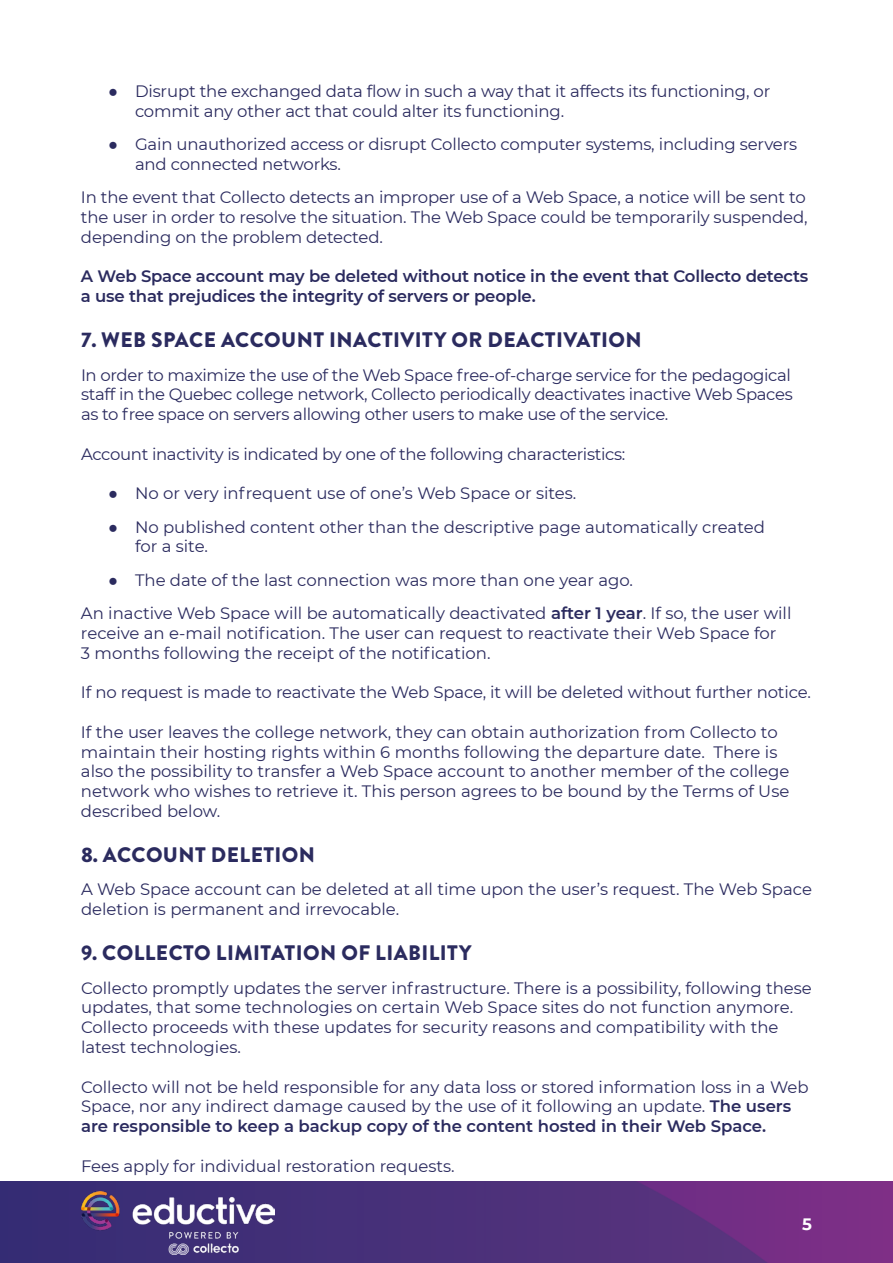
<style>
.page{position:relative;width:893px;height:1263px;background:#fff}
.page>*{position:absolute;margin:0;border:0;box-sizing:border-box;transform-origin:0 0}
.t1{font:900 21px "Brandon Grotesque";letter-spacing:.02em;color:#2b2b5f}
.t2{font:16.5px/19.8px "Montserrat";color:#2b2b5f}
.t3{font:600 16.5px/19.8px "Montserrat";letter-spacing:-.01em;color:#2b2b5f}
.t4{font:16.5px "Montserrat";letter-spacing:-.02em;color:#2b2b5f}
.t5{font:700 16.5px "Montserrat";color:#fff}
.s1{font-family:"Arial"}
.s2{font-weight:600}
</style>
<div class="page">
<img style="left:0;top:1182px;width:893px;height:81px">
<img style="left:81px;top:1191px;width:194px;height:63px">
<p class="t2" style="left:135px;top:81px;width:637px;text-indent:-27px"><span class="s1">●</span> Disrupt the exchanged data flow in such a way that it affects its functioning, or commit any other act that could alter its functioning.</p>
<p class="t2" style="left:135px;top:134px;width:664px;text-indent:-27px"><span class="s1">●</span> Gain unauthorized access or disrupt Collecto computer systems, including servers and connected networks.</p>
<p class="t2" style="left:81px;top:187px;width:728px;text-align:justify">In the event that Collecto detects an improper use of a Web Space, a notice will be sent to the user in order to resolve the situation. The Web Space could be temporarily suspended, depending on the problem detected.</p>
<p class="t3" style="left:81px;top:266px;width:729px">A Web Space account may be deleted without notice in the event that Collecto detects a use that prejudices the integrity of servers or people.</p>
<p class="t1" style="left:81px;top:325px;width:562px">7. WEB SPACE ACCOUNT INACTIVITY OR DEACTIVATION</p>
<p class="t2" style="left:81px;top:364px;width:713px;text-align:justify">In order to maximize the use of the Web Space free-of-charge service for the pedagogical staff in the Quebec college network, Collecto periodically deactivates inactive Web Spaces as to free space on servers allowing other users to make use of the service.</p>
<p class="t4" style="left:81px;top:442px;width:546px">Account inactivity is indicated by one of the following characteristics:</p>
<p class="t2" style="left:108px;top:483px;width:470px"><span class="s1">●</span> No or very infrequent use of one’s Web Space or sites.</p>
<p class="t2" style="left:135px;top:516px;width:631px;text-indent:-27px"><span class="s1">●</span> No published content other than the descriptive page automatically created for a site.</p>
<p class="t2" style="left:81px;top:563px;width:712px;line-height:33.3px;text-indent:27px"><span class="s1">●</span> The date of the last connection was more than one year ago.<br>An inactive Web Space will be automatically deactivated <span class="s2">after 1 year</span>. If so, the user will</p>
<p class="t2" style="left:81px;top:622px;width:697px">receive an e-mail notification. The user can request to reactivate their Web Space for<br>3 months following the receipt of the notification.</p>
<p class="t2" style="left:81px;top:682px;width:731px">If no request is made to reactivate the Web Space, it will be deleted without further notice.</p>
<p class="t2" style="left:81px;top:721px;width:710px">If the user leaves the college network, they can obtain authorization from Collecto to maintain their hosting rights within 6 months following the departure date. There is also the possibility to transfer a Web Space account to another member of the college network who wishes to retrieve it. This person agrees to be bound by the Terms of Use described below.</p>
<p class="t1" style="left:81px;top:840px;width:236px">8. ACCOUNT DELETION</p>
<p class="t2" style="left:81px;top:879px;width:732px">A Web Space account can be deleted at all time upon the user’s request. The Web Space deletion is permanent and irrevocable.</p>
<p class="t1" style="left:81px;top:938px;width:392px">9. COLLECTO LIMITATION OF LIABILITY</p>
<p class="t2" style="left:81px;top:977px;width:732px">Collecto promptly updates the server infrastructure. There is a possibility, following these updates, that some technologies on certain Web Space sites do not function anymore.<br>Collecto proceeds with these updates for security reasons and compatibility with the latest technologies.</p>
<p class="t2" style="left:81px;top:1076px;width:729px">Collecto will not be held responsible for any data loss or stored information loss in a Web<br>Space, nor any indirect damage caused by the use of it following an update. <span class="s2">The users are responsible to keep a backup copy of the content hosted in their Web Space.</span></p>
<p class="t2" style="left:81px;top:1155px;width:375px">Fees apply for individual restoration requests.</p>
<p class="t5" style="left:802px;top:1213px;width:11px">5</p>
</div>
